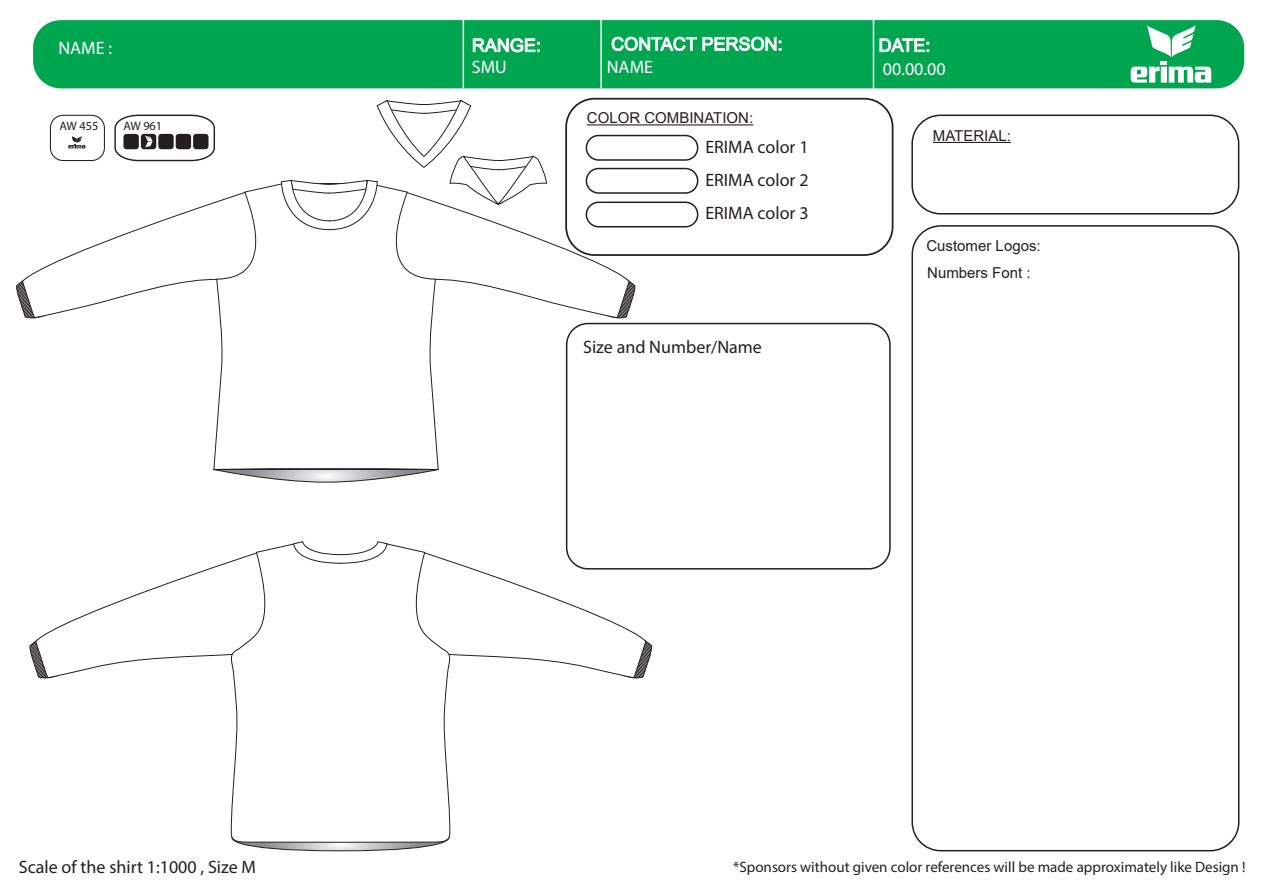
<style>
.page{position:relative;width:1263px;height:893px;background:#fff}
.page>*{position:absolute;margin:0;border:0;box-sizing:border-box;transform-origin:0 0}
.t1{font:18px/33.8px "Myriad";color:#231f20}
.t2{font:italic 18px "Myriad";color:#231f20}
.t3{font:18px "Arial";color:#fff}
.t4{font:18px "Myriad";color:#fff}
.t5{font:18px "Myriad Pro";color:#231f20}
.t6{font:italic 700 15px "Myriad";color:#231f20}
.t7{font:15px "Arial";color:#231f20}
.t8{font:12.3px "Myriad Pro";color:#231f20}
</style>
<div class="page">
<svg style="left:238px;top:843px;width:205px;height:8px"></svg>
<div style="left:33px;top:20px;width:1211px;height:68px;background:#00a54f;border-radius:28px"></div>
<svg style="left:473px;top:38px;width:67px;height:15px"></svg>
<svg style="left:611px;top:36px;width:170px;height:15px"></svg>
<svg style="left:879px;top:38px;width:50px;height:15px"></svg>
<hr style="left:463px;top:20px;width:1px;height:68px;background:#fff">
<hr style="left:600px;top:20px;width:2px;height:68px;background:#fff">
<hr style="left:873px;top:20px;width:1px;height:69px;background:#fff">
<div style="left:565px;top:98px;width:328px;height:158px;border:2px solid #231f20;border-radius:28px"></div>
<hr style="left:587px;top:124px;width:166px;height:1px;background:#231f20">
<div style="left:586px;top:135px;width:112px;height:26px;border:2px solid #231f20;border-radius:12px"></div>
<div style="left:586px;top:168px;width:112px;height:26px;border:2px solid #231f20;border-radius:12px"></div>
<div style="left:586px;top:202px;width:112px;height:25px;border:2px solid #231f20;border-radius:12px"></div>
<div style="left:911px;top:115px;width:328px;height:100px;border:2px solid #231f20;border-radius:28px"></div>
<hr style="left:933px;top:142px;width:78px;height:1px;background:#231f20">
<svg style="left:1131px;top:25px;width:80px;height:58px"></svg>
<div style="left:911px;top:225px;width:328px;height:626px;border:2px solid #231f20;border-radius:28px"></div>
<div style="left:566px;top:323px;width:325px;height:247px;border:2px solid #231f20;border-radius:21px"></div>
<svg style="left:230px;top:682px;width:221px;height:161px"></svg>
<svg style="left:29px;top:541px;width:626px;height:141px"></svg>
<svg style="left:213px;top:322px;width:226px;height:147px"></svg>
<svg style="left:213px;top:469px;width:226px;height:14px"></svg>
<svg style="left:16px;top:88px;width:622px;height:234px"></svg>
<p class="t4" style="left:58px;top:37px;width:55px">NAME :</p>
<p class="t8" style="left:60px;top:119px;width:40px">AW 455</p>
<p class="t8" style="left:123px;top:119px;width:40px">AW 961</p>
<p class="t3" style="left:472px;top:33px;width:71px">RANGE:</p>
<p class="t3" style="left:611px;top:32px;width:173px">CONTACT PERSON:</p>
<p class="t3" style="left:879px;top:33px;width:53px">DATE:</p>
<p class="t4" style="left:472px;top:56px;width:36px">SMU</p>
<p class="t4" style="left:607px;top:56px;width:48px">NAME</p>
<p class="t4" style="left:883px;top:58px;width:64px">00.00.00</p>
<p class="t7" style="left:587px;top:108px;width:168px">COLOR COMBINATION:</p>
<p class="t1" style="left:705px;top:129px;width:105px">ERIMA color 1</p>
<p class="t1" style="left:705px;top:162px;width:105px">ERIMA color 2<br>ERIMA color 3</p>
<p class="t5" style="left:583px;top:336px;width:180px">Size and Number/Name</p>
<p class="t7" style="left:933px;top:125px;width:80px">MATERIAL:</p>
<p class="t7" style="left:926px;top:236px;width:116px">Customer Logos:</p>
<p class="t7" style="left:927px;top:262px;width:105px">Numbers Font :</p>
<p class="t2" style="left:19px;top:856px;width:239px">Scale of the shirt 1:1000 , Size M</p>
<p class="t6" style="left:733px;top:858px;width:514px">*Sponsors without given color references will be made approximately like Design !</p>
</div>
